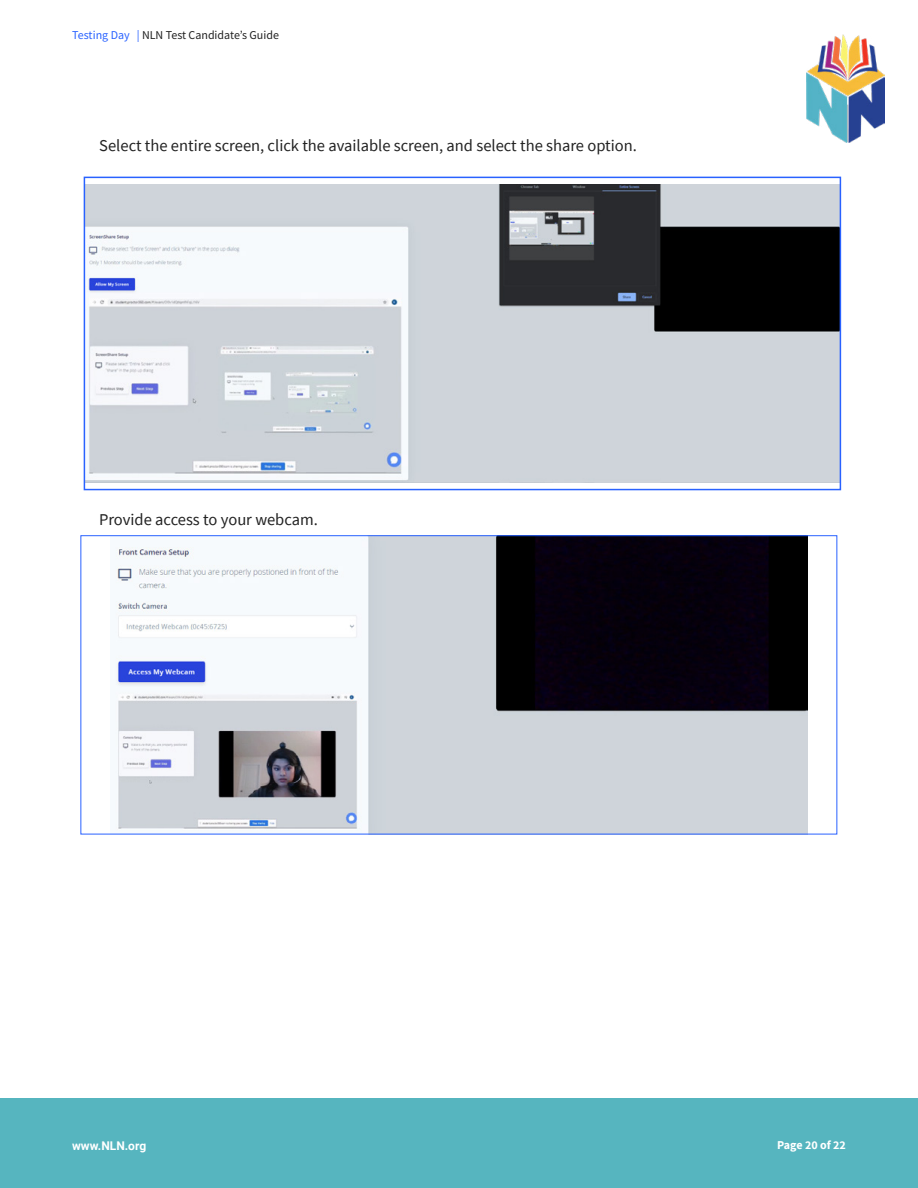
<style>
.page{position:relative;width:918px;height:1188px;background:#fff}
.page>*{position:absolute;margin:0;border:0;box-sizing:border-box;transform-origin:0 0}
.t1{font:16.5px "Source Sans Pro";color:#222}
.t2{font:12px "Source Sans Variable";color:#222}
.t3{font:700 12px "Roboto";color:#fff}
.t4{font:700 12px "Source Sans Pro";letter-spacing:-.005em;color:#fff}
.s1{color:#2962ff}
</style>
<div class="page">
<div style="left:0;top:1098px;width:918px;height:90px;background:#56b5bf"></div>
<img style="left:807px;top:35px;width:78px;height:108px">
<img style="left:87px;top:184px;width:751px;height:299px">
<div style="left:84px;top:177px;width:757px;height:313px;border:2px solid #2962ff"></div>
<img style="left:116px;top:538px;width:692px;height:294px">
<p class="t2" style="left:72px;top:28px;width:208px"><span class="s1">Testing Day |</span> NLN Test Candidate’s Guide</p>
<p class="t1" style="left:99px;top:135px;width:539px">Select the entire screen, click the available screen, and select the share option.</p>
<p class="t1" style="left:99px;top:509px;width:220px">Provide access to your webcam.</p>
<p class="t3" style="left:72px;top:1137px;width:76px">www.NLN.org</p>
<p class="t4" style="left:777px;top:1137px;width:70px">Page 20 of 22</p>
</div>
